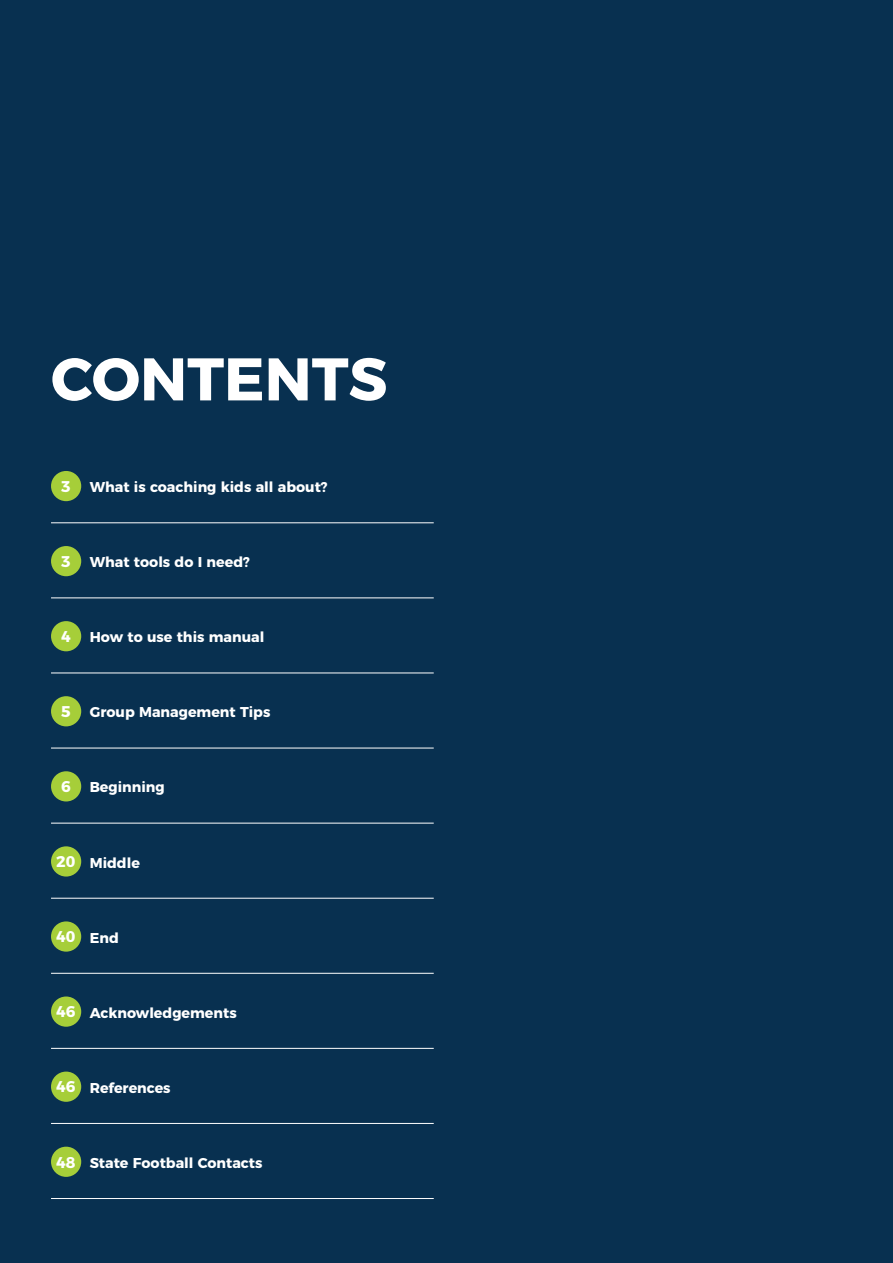
<style>
.page{position:relative;width:893px;height:1263px;background:#083050}
.page>*{position:absolute;margin:0;border:0;box-sizing:border-box;transform-origin:0 0}
.t1{font:700 60px "Montserrat";color:#fff}
.t2{font:700 15.6px "Montserrat";color:#fff}
.t3{font:700 14.25px "Montserrat";color:#fff}
.s1{font-size:15.6px}
</style>
<div class="page">
<hr style="left:51px;top:522px;width:383px;height:1px;background:#fff">
<hr style="left:51px;top:597px;width:383px;height:1px;background:#fff">
<hr style="left:51px;top:673px;width:383px;height:1px;background:#fff">
<hr style="left:51px;top:748px;width:383px;height:1px;background:#fff">
<hr style="left:51px;top:823px;width:383px;height:1px;background:#fff">
<hr style="left:51px;top:898px;width:383px;height:1px;background:#fff">
<hr style="left:51px;top:973px;width:383px;height:1px;background:#fff">
<hr style="left:51px;top:1048px;width:383px;height:1px;background:#fff">
<hr style="left:51px;top:1123px;width:383px;height:1px;background:#fff">
<hr style="left:51px;top:1198px;width:383px;height:1px;background:#fff">
<div style="left:51px;top:471px;width:30px;height:30px;background:#a6ce39;border-radius:50%"></div>
<div style="left:51px;top:546px;width:30px;height:30px;background:#a6ce39;border-radius:50%"></div>
<div style="left:51px;top:621px;width:30px;height:30px;background:#a6ce39;border-radius:50%"></div>
<div style="left:51px;top:696px;width:30px;height:30px;background:#a6ce39;border-radius:50%"></div>
<div style="left:51px;top:771px;width:30px;height:30px;background:#a6ce39;border-radius:50%"></div>
<div style="left:51px;top:846px;width:30px;height:30px;background:#a6ce39;border-radius:50%"></div>
<div style="left:51px;top:921px;width:30px;height:31px;background:#a6ce39;border-radius:50%"></div>
<div style="left:51px;top:996px;width:30px;height:31px;background:#a6ce39;border-radius:50%"></div>
<div style="left:51px;top:1071px;width:30px;height:31px;background:#a6ce39;border-radius:50%"></div>
<div style="left:51px;top:1147px;width:30px;height:30px;background:#a6ce39;border-radius:50%"></div>
<h1 class="t1" style="left:51px;top:330px;width:338px">CONTENTS</h1>
<p class="t2" style="left:61px;top:473px;width:11px">3</p>
<p class="t3" style="left:90px;top:475px;width:239px">What is coaching kids all about?</p>
<p class="t2" style="left:61px;top:548px;width:11px">3</p>
<p class="t3" style="left:90px;top:550px;width:162px">What tools do I need?</p>
<p class="t2" style="left:61px;top:624px;width:11px">4</p>
<p class="t3" style="left:90px;top:625px;width:176px">How to use this manual</p>
<p class="t2" style="left:61px;top:699px;width:11px">5</p>
<p class="t3" style="left:90px;top:701px;width:182px">Group Management Tips</p>
<p class="t2" style="left:61px;top:774px;width:11px">6</p>
<p class="t3" style="left:90px;top:776px;width:76px">Beginning</p>
<p class="t3" style="left:56px;top:851px;width:85px"><span class="s1">20</span> Middle</p>
<p class="t3" style="left:56px;top:926px;width:64px"><span class="s1">40</span> End</p>
<p class="t3" style="left:56px;top:1001px;width:182px"><span class="s1">46</span> Acknowledgements</p>
<p class="t3" style="left:56px;top:1076px;width:116px"><span class="s1">46</span> References</p>
<p class="t3" style="left:56px;top:1151px;width:208px"><span class="s1">48</span> State Football Contacts</p>
</div>
